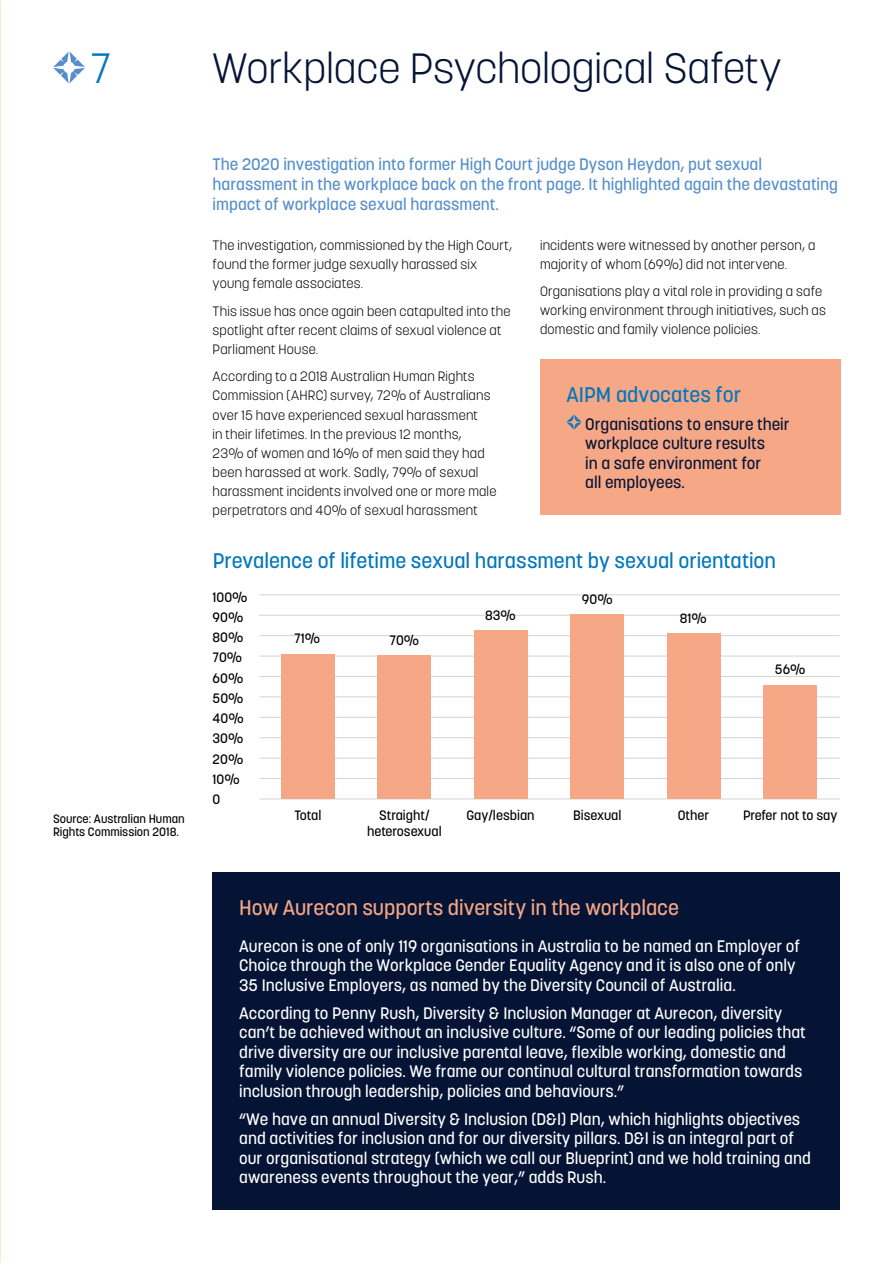
<style>
.page{position:relative;width:893px;height:1263px;background:#fff}
.page>*{position:absolute;margin:0;border:0;box-sizing:border-box;transform-origin:0 0}
.t1{font:300 42px "Korolev";letter-spacing:-.005em;color:#051435}
.t2{font:300 42px "Korolev";color:#0077be}
.t3{font:500 21px "Korolev";color:#0077be}
.t4{font:500 21px "Korolev";color:#f6a786}
.t5{font:500 16.5px/19.5px "Korolev";color:#fff}
.t6{font:500 16.5px/20.2px "Korolev";color:#548ecb}
.t7{font:500 16.5px/19.5px "Korolev";color:#051435}
.t8{font:300 13.5px/19px "Korolev";letter-spacing:.015em;color:#000}
.t9{font:500 13.5px/20.2px "Korolev";color:#000}
.t10{font:500 12px/13.5px "Korolev";color:#000}
</style>
<div class="page">
<div style="left:540px;top:359px;width:300px;height:156px;background:#f6a786"></div>
<svg style="left:567px;top:415px;width:14px;height:15px"></svg>
<svg style="left:53px;top:52px;width:32px;height:31px"></svg>
<div style="left:213px;top:873px;width:627px;height:337px;background:#051435"></div>
<hr style="left:259px;top:799px;width:581px;height:1px;background:#d1d3d4">
<hr style="left:259px;top:594px;width:581px;height:1px;background:#d1d3d4">
<hr style="left:259px;top:656px;width:581px;height:1px;background:#d1d3d4">
<hr style="left:259px;top:717px;width:581px;height:1px;background:#d1d3d4">
<hr style="left:259px;top:615px;width:581px;height:1px;background:#d1d3d4">
<hr style="left:259px;top:676px;width:581px;height:1px;background:#d1d3d4">
<hr style="left:259px;top:737px;width:581px;height:1px;background:#d1d3d4">
<hr style="left:259px;top:635px;width:581px;height:1px;background:#d1d3d4">
<hr style="left:259px;top:696px;width:581px;height:1px;background:#d1d3d4">
<hr style="left:259px;top:758px;width:581px;height:1px;background:#d1d3d4">
<hr style="left:259px;top:778px;width:581px;height:1px;background:#d1d3d4">
<div style="left:281px;top:654px;width:53px;height:145px;background:#f6a786"></div>
<div style="left:378px;top:656px;width:53px;height:143px;background:#f6a786"></div>
<div style="left:474px;top:630px;width:53px;height:169px;background:#f6a786"></div>
<div style="left:571px;top:615px;width:53px;height:184px;background:#f6a786"></div>
<div style="left:667px;top:633px;width:53px;height:166px;background:#f6a786"></div>
<div style="left:764px;top:685px;width:53px;height:114px;background:#f6a786"></div>
<h1 class="t2" style="left:90px;top:42px;width:22px">7</h1>
<p class="t10" style="left:53px;top:812px;width:133px">Source: Australian Human<br>Rights Commission 2018.</p>
<h1 class="t1" style="left:213px;top:42px;width:571px">Workplace Psychological Safety</h1>
<p class="t6" style="left:213px;top:154px;width:627px">The 2020 investigation into former High Court judge Dyson Heydon, put sexual harassment in the workplace back on the front page. It highlighted again the devastating impact of workplace sexual harassment.</p>
<p class="t8" style="left:213px;top:236px;width:301px">The investigation, commissioned by the High Court, found the former judge sexually harassed six young female associates.</p>
<p class="t8" style="left:213px;top:301px;width:299px">This issue has once again been catapulted into the spotlight after recent claims of sexual violence at<br>Parliament House.</p>
<p class="t8" style="left:213px;top:367px;width:285px">According to a 2018 Australian Human Rights Commission (AHRC) survey, 72% of Australians over 15 have experienced sexual harassment<br>in their lifetimes. In the previous 12 months,<br>23% of women and 16% of men said they had been harassed at work. Sadly, 79% of sexual harassment incidents involved one or more male perpetrators and 40% of sexual harassment</p>
<p class="t8" style="left:540px;top:236px;width:277px">incidents were witnessed by another person, a majority of whom (69%) did not intervene.</p>
<p class="t8" style="left:540px;top:282px;width:287px">Organisations play a vital role in providing a safe working environment through initiatives, such as domestic and family violence policies.</p>
<p class="t3" style="left:567px;top:381px;width:176px">AIPM advocates for</p>
<p class="t7" style="left:585px;top:414px;width:206px">Organisations to ensure their workplace culture results<br>in a safe environment for<br>all employees.</p>
<p class="t3" style="left:213px;top:547px;width:565px">Prevalence of lifetime sexual harassment by sexual orientation</p>
<p class="t9" style="left:213px;top:587px;width:36px">100%<br>90%<br>80%<br>70%<br>60%<br>50%</p>
<p class="t9" style="left:213px;top:728px;width:32px">30%</p>
<p class="t9" style="left:213px;top:708px;width:33px">40%</p>
<p class="t9" style="left:213px;top:749px;width:32px">20%<br>10%<br>0</p>
<p class="t9" style="left:294px;top:628px;width:27px">71%</p>
<p class="t9" style="left:390px;top:630px;width:31px">70%</p>
<p class="t9" style="left:485px;top:605px;width:32px">83%</p>
<p class="t9" style="left:582px;top:589px;width:32px">90%</p>
<p class="t9" style="left:680px;top:608px;width:29px">81%</p>
<p class="t9" style="left:775px;top:659px;width:32px">56%</p>
<p class="t9" style="left:294px;top:805px;width:28px">Total</p>
<p class="t9" style="left:367px;top:807px;width:76px;line-height:16.2px;text-align:center">Straight/ heterosexual</p>
<p class="t9" style="left:466px;top:805px;width:70px">Gay/lesbian</p>
<p class="t9" style="left:573px;top:805px;width:50px">Bisexual</p>
<p class="t9" style="left:678px;top:805px;width:33px">Other</p>
<p class="t9" style="left:743px;top:805px;width:96px">Prefer not to say</p>
<p class="t4" style="left:239px;top:894px;width:441px">How Aurecon supports diversity in the workplace</p>
<p class="t5" style="left:239px;top:936px;width:562px">Aurecon is one of only 119 organisations in Australia to be named an Employer of<br>Choice through the Workplace Gender Equality Agency and it is also one of only<br>35 Inclusive Employers, as named by the Diversity Council of Australia.</p>
<p class="t5" style="left:239px;top:1003px;width:568px">According to Penny Rush, Diversity &amp; Inclusion Manager at Aurecon, diversity can’t be achieved without an inclusive culture. “Some of our leading policies that drive diversity are our inclusive parental leave, flexible working, domestic and family violence policies. We frame our continual cultural transformation towards inclusion through leadership, policies and behaviours.”</p>
<p class="t5" style="left:239px;top:1109px;width:573px">“We have an annual Diversity &amp; Inclusion (D&amp;I) Plan, which highlights objectives and activities for inclusion and for our diversity pillars. D&amp;I is an integral part of our organisational strategy (which we call our Blueprint) and we hold training and awareness events throughout the year,” adds Rush.</p>
</div>
